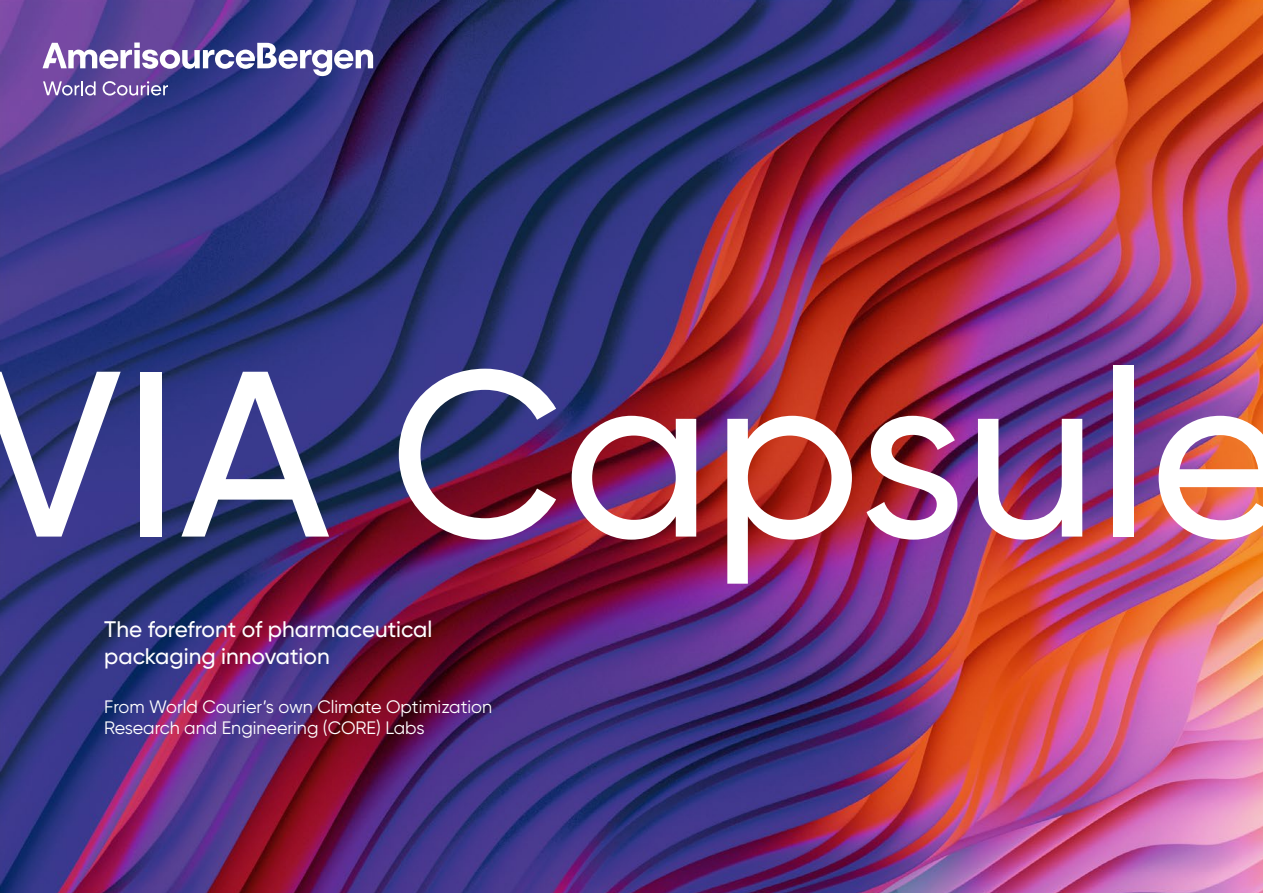
<style>
.page{position:relative;width:1263px;height:893px;background:#fff}
.page>*{position:absolute;margin:0;border:0;box-sizing:border-box;transform-origin:0 0}
.t1{font:500 235.5px "Gilroy";color:#fff}
.t2{font:500 22.5px/27px "Gilroy";color:#fff}
.t3{font:18px/21.6px "Gilroy";color:#fff}
</style>
<div class="page">
<img style="left:0;top:0;width:1263px;height:893px">
<svg style="left:43px;top:43px;width:330px;height:53px"></svg>
<h1 class="t1" style="left:-24px;top:309px;width:1312px">VIA Capsule</h1>
<p class="t2" style="left:104px;top:616px;width:330px">The forefront of pharmaceutical packaging innovation</p>
<p class="t3" style="left:104px;top:695px;width:389px">From World Courier’s own Climate Optimization<br>Research and Engineering (CORE) Labs</p>
</div>
